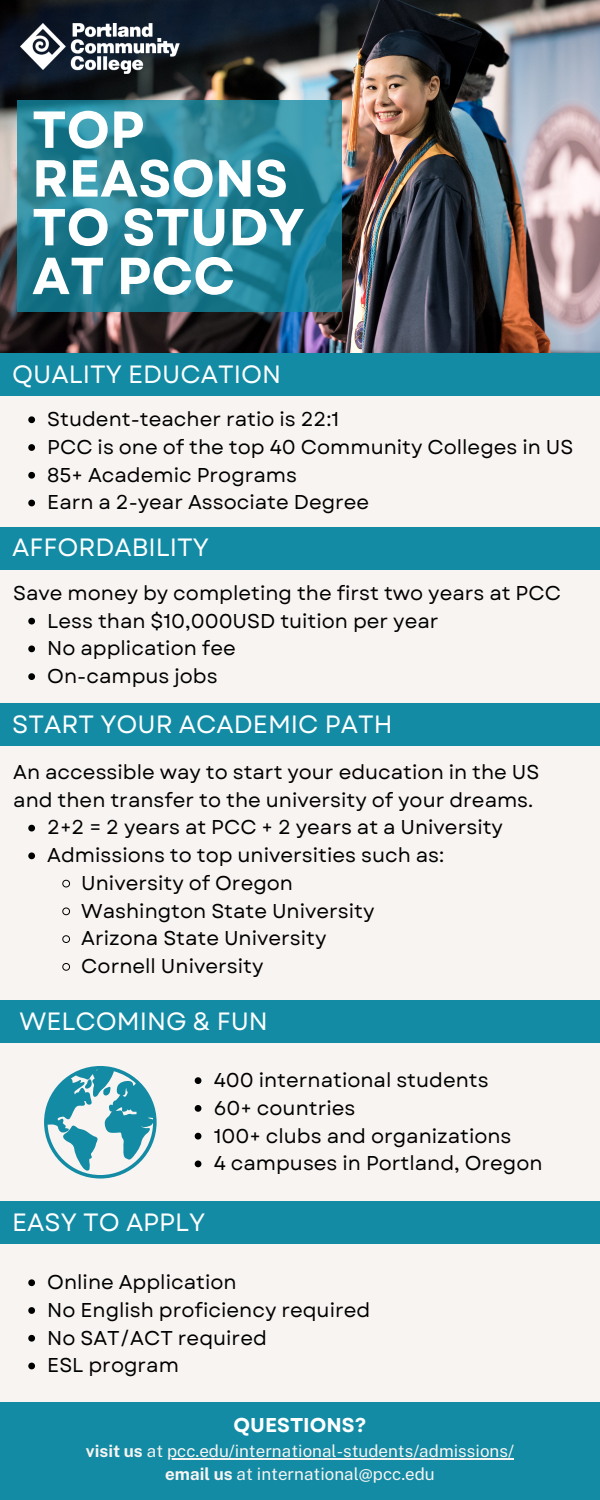
<style>
.page{position:relative;width:600px;height:1500px;background:#f8f4f2}
.page>*{position:absolute;margin:0;border:0;box-sizing:border-box;transform-origin:0 0}
.t1{font:700 52px/48.8px "Garet";color:#feffff}
.t2{font:25px "Garet";color:#feffff}
.t3{font:20px/27.8px "Garet";color:#000}
.t4{font:700 20px "Garet";color:#feffff}
.t5{font:17px "Public Sans";color:#f8f4f2}
.s1{font-weight:700}
</style>
<div class="page">
<img style="left:0;top:0;width:600px;height:353px">
<img style="left:21px;top:24px;width:159px;height:49px">
<svg style="left:18px;top:100px;width:324px;height:211px;background:#258296"></svg>
<div style="left:0;top:1402px;width:600px;height:98px;background:#138ba4"></div>
<div style="left:0;top:353px;width:600px;height:43px;background:#138ba4"></div>
<div style="left:0;top:527px;width:600px;height:43px;background:#138ba4"></div>
<div style="left:0;top:1201px;width:600px;height:43px;background:#138ba4"></div>
<div style="left:0;top:703px;width:600px;height:43px;background:#138ba4"></div>
<div style="left:0;top:1001px;width:600px;height:42px;background:#138ba4"></div>
<svg style="left:44px;top:1066px;width:113px;height:112px"></svg>
<hr style="left:167px;top:1459px;width:347px;height:1px;background:#f8f4f2">
<svg style="left:28px;top:416px;width:7px;height:7px"></svg>
<svg style="left:28px;top:444px;width:7px;height:7px"></svg>
<svg style="left:28px;top:472px;width:7px;height:7px"></svg>
<svg style="left:28px;top:500px;width:7px;height:6px"></svg>
<svg style="left:28px;top:618px;width:7px;height:7px"></svg>
<svg style="left:28px;top:646px;width:7px;height:6px"></svg>
<svg style="left:28px;top:673px;width:7px;height:7px"></svg>
<svg style="left:28px;top:1279px;width:7px;height:7px"></svg>
<svg style="left:28px;top:1307px;width:7px;height:7px"></svg>
<svg style="left:28px;top:1335px;width:7px;height:7px"></svg>
<svg style="left:28px;top:1363px;width:7px;height:6px"></svg>
<svg style="left:28px;top:825px;width:7px;height:6px"></svg>
<svg style="left:28px;top:852px;width:7px;height:7px"></svg>
<svg style="left:62px;top:879px;width:8px;height:9px"></svg>
<svg style="left:62px;top:907px;width:8px;height:9px"></svg>
<svg style="left:62px;top:935px;width:8px;height:8px"></svg>
<svg style="left:62px;top:963px;width:8px;height:8px"></svg>
<svg style="left:195px;top:1077px;width:6px;height:7px"></svg>
<svg style="left:195px;top:1105px;width:6px;height:7px"></svg>
<svg style="left:195px;top:1133px;width:6px;height:7px"></svg>
<svg style="left:195px;top:1161px;width:6px;height:6px"></svg>
<h1 class="t1" style="left:32px;top:106px;width:274px">TOP<br>REASONS<br>TO STUDY<br>AT PCC</h1>
<h2 class="t2" style="left:12px;top:356px;width:270px">QUALITY EDUCATION</h2>
<p class="t3" style="left:47px;top:405px;width:293px">Student-teacher ratio is 22:1</p>
<p class="t3" style="left:47px;top:433px;width:528px">PCC is one of the top 40 Community Colleges in US</p>
<h2 class="t3" style="left:47px;top:461px;width:251px">85+ Academic Programs</h2>
<h4 class="t3" style="left:47px;top:489px;width:324px">Earn a 2-year Associate Degree</h4>
<p class="t2" style="left:12px;top:530px;width:198px">AFFORDABILITY</p>
<p class="t3" style="left:13px;top:579px;width:549px">Save money by completing the first two years at PCC</p>
<p class="t3" style="left:47px;top:607px;width:393px">Less than $10,000USD tuition per year</p>
<p class="t3" style="left:47px;top:634px;width:190px">No application fee</p>
<p class="t3" style="left:47px;top:662px;width:172px">On-campus jobs</p>
<p class="t2" style="left:12px;top:706px;width:382px">START YOUR ACADEMIC PATH</p>
<p class="t3" style="left:13px;top:758px;width:528px">An accessible way to start your education in the US and then transfer to the university of your dreams.</p>
<p class="t3" style="left:47px;top:814px;width:457px">2+2 = 2 years at PCC + 2 years at a University</p>
<p class="t3" style="left:47px;top:841px;width:398px">Admissions to top universities such as:</p>
<p class="t3" style="left:81px;top:869px;width:213px">University of Oregon</p>
<h2 class="t3" style="left:81px;top:897px;width:295px">Washington State University</h2>
<p class="t3" style="left:81px;top:925px;width:247px">Arizona State University</p>
<p class="t3" style="left:81px;top:952px;width:184px">Cornell University</p>
<p class="t2" style="left:19px;top:1003px;width:250px">WELCOMING &amp; FUN</p>
<p class="t3" style="left:214px;top:1066px;width:277px">400 international students</p>
<p class="t3" style="left:214px;top:1094px;width:143px">60+ countries</p>
<h3 class="t3" style="left:214px;top:1122px;width:299px">100+ clubs and organizations</h3>
<p class="t3" style="left:214px;top:1149px;width:330px">4 campuses in Portland, Oregon</p>
<p class="t2" style="left:12px;top:1204px;width:195px">EASY TO APPLY</p>
<p class="t3" style="left:47px;top:1268px;width:191px">Online Application</p>
<p class="t3" style="left:47px;top:1296px;width:325px">No English proficiency required</p>
<h2 class="t3" style="left:47px;top:1324px;width:221px">No SAT/ACT required</h2>
<p class="t3" style="left:47px;top:1352px;width:133px">ESL program</p>
<p class="t4" style="left:234px;top:1411px;width:134px">QUESTIONS?</p>
<h2 class="t5" style="left:86px;top:1441px;width:430px"><span class="s1">visit us</span> at pcc.edu/international-students/admissions/</h2>
<h4 class="t5" style="left:165px;top:1464px;width:271px"><span class="s1">email us</span> at international@pcc.edu</h4>
</div>
